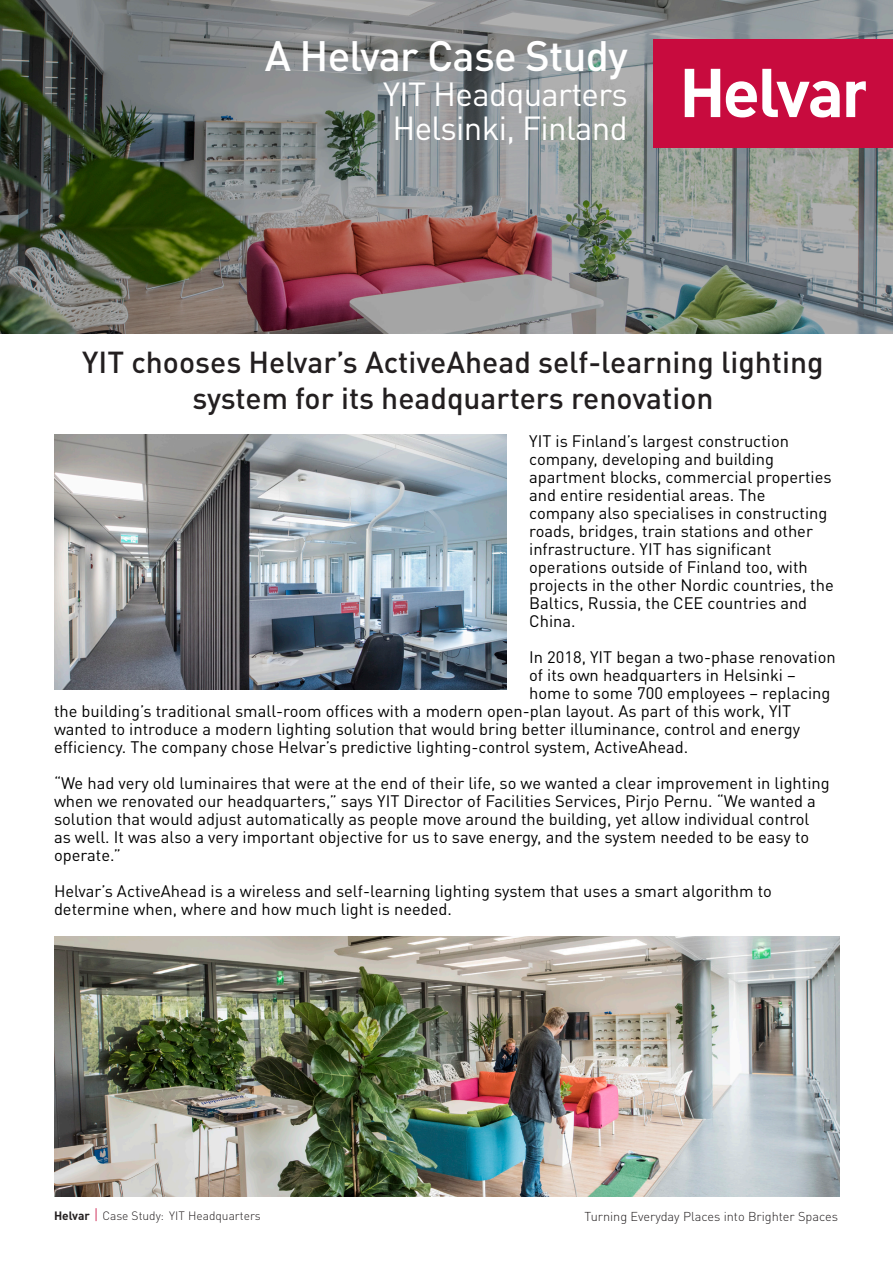
<style>
.page{position:relative;width:893px;height:1263px;background:#fff}
.page>*{position:absolute;margin:0;border:0;box-sizing:border-box;transform-origin:0 0}
.t1{font:500 42px "DIN Pro";letter-spacing:-.02em;color:#fff}
.t2{font:33px "DIN Pro";letter-spacing:-.02em;color:#fff}
.t3{font:500 30px/36px "DIN Pro";color:#231f20;text-align:center}
.t4{font:16.5px/18px "DIN Pro";color:#000}
.t5{font:300 12.75px "DIN Pro";color:#231f20}
.t6{font:300 12px "DIN Pro";color:#231f20}
.s1{font-weight:700}
.s2{font-size:15px;color:#c80b3e}
</style>
<div class="page">
<img style="left:54px;top:936px;width:785px;height:261px">
<img style="left:54px;top:434px;width:453px;height:255px">
<img style="left:0;top:0;width:893px;height:333px">
<div style="left:654px;top:39px;width:239px;height:109px;background:#c80b3e"></div>
<svg style="left:846px;top:81px;width:20px;height:36px"></svg>
<svg style="left:726px;top:69px;width:114px;height:48px"></svg>
<svg style="left:685px;top:69px;width:35px;height:48px"></svg>
<p class="t1" style="left:265px;top:22px;width:364px">A Helvar Case Study</p>
<p class="t2" style="left:383px;top:68px;width:246px">YIT Headquarters</p>
<p class="t2" style="left:392px;top:103px;width:237px">Helsinki, Finland</p>
<p class="t3" style="left:82px;top:340px;width:743px">YIT chooses Helvar’s ActiveAhead self-learning lighting system for its headquarters renovation</p>
<p class="t4" style="left:529px;top:430px;width:306px">YIT is Finland’s largest construction company, developing and building apartment blocks, commercial properties and entire residential areas. The company also specialises in constructing roads, bridges, train stations and other infrastructure. YIT has significant operations outside of Finland too, with projects in the other Nordic countries, the Baltics, Russia, the CEE countries and China.</p>
<p class="t4" style="left:529px;top:646px;width:308px">In 2018, YIT began a two-phase renovation</p>
<p class="t4" style="left:529px;top:664px;width:268px">of its own headquarters in Helsinki –</p>
<p class="t4" style="left:529px;top:682px;width:303px">home to some 700 employees – replacing</p>
<p class="t4" style="left:54px;top:700px;width:739px">the building’s traditional small-room offices with a modern open-plan layout. As part of this work, YIT</p>
<p class="t4" style="left:54px;top:718px;width:748px">wanted to introduce a modern lighting solution that would bring better illuminance, control and energy</p>
<p class="t4" style="left:54px;top:736px;width:636px">efficiency. The company chose Helvar’s predictive lighting-control system, ActiveAhead.</p>
<p class="t4" style="left:54px;top:772px;width:777px">“We had very old luminaires that were at the end of their life, so we wanted a clear improvement in lighting when we renovated our headquarters,” says YIT Director of Facilities Services, Pirjo Pernu. “We wanted a solution that would adjust automatically as people move around the building, yet allow individual control as well. It was also a very important objective for us to save energy, and the system needed to be easy to operate.”</p>
<p class="t4" style="left:54px;top:880px;width:719px">Helvar’s ActiveAhead is a wireless and self-learning lighting system that uses a smart algorithm to determine when, where and how much light is needed.</p>
<p class="t6" style="left:54px;top:1207px;width:208px"><span class="s1">Helvar</span> <span class="s2">|</span> Case Study: YIT Headquarters</p>
<p class="t5" style="left:585px;top:1206px;width:255px">Turning Everyday Places into Brighter Spaces</p>
</div>
